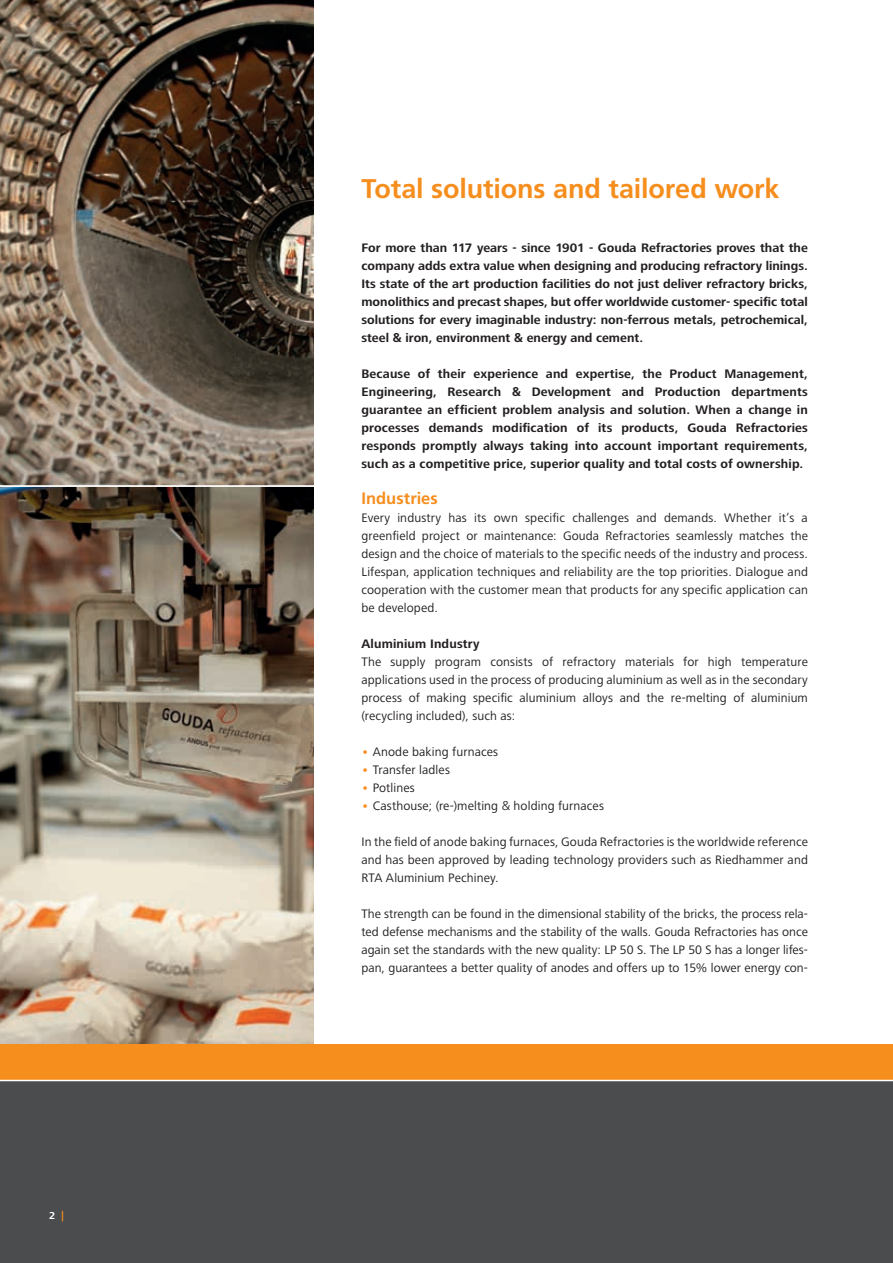
<style>
.page{position:relative;width:893px;height:1263px;background:#fff}
.page>*{position:absolute;margin:0;border:0;box-sizing:border-box;transform-origin:0 0}
.t1{font:700 27px "Frutiger";letter-spacing:-.005em;color:#f68e1e}
.t2{font:700 16.5px "Frutiger";color:#f68e1e}
.t3{font:12.75px/18px "Frutiger Next LT";letter-spacing:.01em;color:#231f20;text-align:justify}
.t4{font:700 12.75px/18px "Frutiger Next LT";letter-spacing:.01em;color:#231f20;text-align:justify}
.t5{font:700 10.5px "Frutiger Next LT";color:#fff}
.s1{color:#f68e1e}
.s2{font-family:"Frutiger"}
.s3{font-weight:700;color:#f68e1e}
.s4{font-family:"Frutiger";font-weight:300}
</style>
<div class="page">
<svg style="left:0;top:0;width:314px;height:486px;background:#625446"></svg>
<img style="left:0;top:486px;width:314px;height:558px">
<div style="left:0;top:1044px;width:893px;height:36px;background:#f68e1e"></div>
<div style="left:0;top:1081px;width:893px;height:182px;background:#4b4c4d"></div>
<p class="t5" style="left:49px;top:1210px;width:16px">2 <span class="s1">|</span></p>
<h1 class="t1" style="left:361px;top:173px;width:420px">Total solutions and tailored work</h1>
<p class="t4" style="left:361px;top:239px;width:448px">For more than 117 years - since 1901 - Gouda Refractories proves that the company adds extra value when designing and producing refractory linings.<br>Its state of the art production facilities do not just deliver refractory bricks, monolithics and precast shapes, but offer worldwide customer- specific total solutions for every imaginable industry: non-ferrous metals, petrochemical, steel <span class="s2">&amp;</span> iron, environment <span class="s2">&amp;</span> energy and cement.</p>
<p class="t4" style="left:361px;top:365px;width:448px">Because of their experience and expertise, the Product Management, Engineering, Research <span class="s2">&amp;</span> Development and Production departments guarantee an efficient problem analysis and solution. When a change in processes demands modification of its products, Gouda Refractories responds promptly always taking into account important requirements, such as a competitive price, superior quality and total costs of ownership.</p>
<p class="t2" style="left:361px;top:489px;width:78px">Industries</p>
<p class="t3" style="left:361px;top:509px;width:448px">Every industry has its own specific challenges and demands. Whether it’s a greenfield project or maintenance: Gouda Refractories seamlessly matches the design and the choice of materials to the specific needs of the industry and process.<br>Lifespan, application techniques and reliability are the top priorities. Dialogue and cooperation with the customer mean that products for any specific application can be developed.</p>
<p class="t4" style="left:361px;top:635px;width:120px">Aluminium Industry</p>
<p class="t3" style="left:361px;top:653px;width:448px">The supply program consists of refractory materials for high temperature applications used in the process of producing aluminium as well as in the secondary process of making specific aluminium alloys and the re-melting of aluminium (recycling included), such as:</p>
<p class="t3" style="left:361px;top:743px;width:138px"><span class="s3">•</span> Anode baking furnaces</p>
<p class="t3" style="left:361px;top:761px;width:90px"><span class="s3">•</span> Transfer ladles</p>
<p class="t3" style="left:361px;top:779px;width:55px"><span class="s3">•</span> Potlines</p>
<p class="t3" style="left:361px;top:797px;width:244px"><span class="s3">•</span> Casthouse; (re-)melting <span class="s4">&amp;</span> holding furnaces</p>
<p class="t3" style="left:361px;top:833px;width:448px">In the field of anode baking furnaces, Gouda Refractories is the worldwide reference and has been approved by leading technology providers such as Riedhammer and RTA Aluminium Pechiney.</p>
<p class="t3" style="left:361px;top:905px;width:448px">The strength can be found in the dimensional stability of the bricks, the process rela&shy;ted defense mechanisms and the stability of the walls. Gouda Refractories has once again set the standards with the new quality: LP 50 S. The LP 50 S has a longer lifes&shy;pan, guarantees a better quality of anodes and offers up to 15% lower energy con-</p>
</div>
